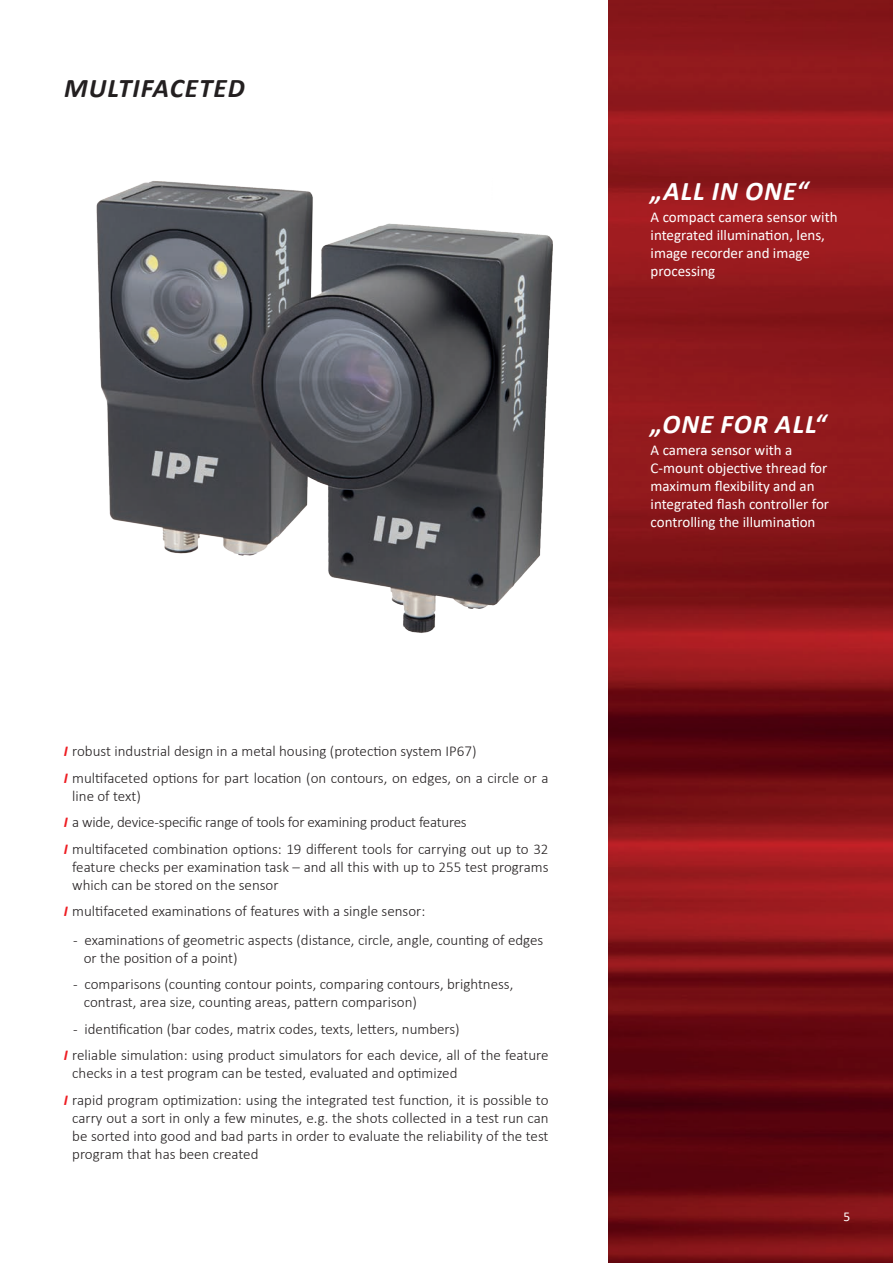
<style>
.page{position:relative;width:893px;height:1263px;background:#fff}
.page>*{position:absolute;margin:0;border:0;box-sizing:border-box;transform-origin:0 0}
.t1{font:italic 700 27px "Calibri";letter-spacing:.04em;color:#fff}
.t2{font:italic 700 27px "Calibri";letter-spacing:.04em;color:#231f20}
.t3{font:300 15px/18px "Calibri";color:#231f20}
.t4{font:15px/18px "Calibri";color:#fff}
.t5{font:13.5px "Calibri";color:#fff}
.s1{font-weight:700;font-style:italic;color:#ee1d23}
</style>
<div class="page">
<img style="left:608px;top:0;width:285px;height:1263px">
<img style="left:96px;top:181px;width:457px;height:452px">
<h1 class="t2" style="left:64px;top:69px;width:182px">MULTIFACETED</h1>
<p class="t3" style="left:64px;top:738px;width:486px;line-height:26.5px"><span class="s1">I</span> robust industrial design in a metal housing (protection system IP67)<br><span class="s1">I</span> multifaceted options for part location (on contours, on edges, on a circle or a</p>
<p class="t3" style="left:64px;top:782px;width:486px;line-height:26.5px;text-indent:9px">line of text)<br><span class="s1">I</span> a wide, device-specific range of tools for examining product features<br><span class="s1">I</span> multifaceted combination options: 19 different tools for carrying out up to 32</p>
<p class="t3" style="left:72px;top:857px;width:478px">feature checks per examination task – and all this with up to 255 test programs which can be stored on the sensor</p>
<p class="t3" style="left:64px;top:902px;width:363px"><span class="s1">I</span> multifaceted examinations of features with a single sensor:</p>
<p class="t3" style="left:84px;top:930px;width:461px;text-indent:-11px">- examinations of geometric aspects (distance, circle, angle, counting of edges or the position of a point)</p>
<p class="t3" style="left:84px;top:975px;width:431px;text-indent:-11px">- comparisons (counting contour points, comparing contours, brightness, contrast, area size, counting areas, pattern comparison)</p>
<p class="t3" style="left:64px;top:1015px;width:486px;line-height:26.7px;text-indent:9px">- identification (bar codes, matrix codes, texts, letters, numbers)<br><span class="s1">I</span> reliable simulation: using product simulators for each device, all of the feature</p>
<p class="t3" style="left:64px;top:1060px;width:486px;line-height:26.5px;text-indent:9px">checks in a test program can be tested, evaluated and optimized<br><span class="s1">I</span> rapid program optimization: using the integrated test function, it is possible to</p>
<p class="t3" style="left:72px;top:1108px;width:478px;text-align:justify">carry out a sort in only a few minutes, e.g. the shots collected in a test run can be sorted into good and bad parts in order to evaluate the reliability of the test program that has been created</p>
<h1 class="t1" style="left:651px;top:172px;width:159px">„ALL IN ONE“</h1>
<p class="t4" style="left:651px;top:208px;width:189px">A compact camera sensor with integrated illumination, lens, image recorder and image processing</p>
<h1 class="t1" style="left:651px;top:405px;width:177px">„ONE FOR ALL“</h1>
<p class="t4" style="left:651px;top:441px;width:180px">A camera sensor with a<br>C-mount objective thread for maximum flexibility and an integrated flash controller for controlling the illumination</p>
<p class="t5" style="left:844px;top:1207px;width:8px">5</p>
</div>
